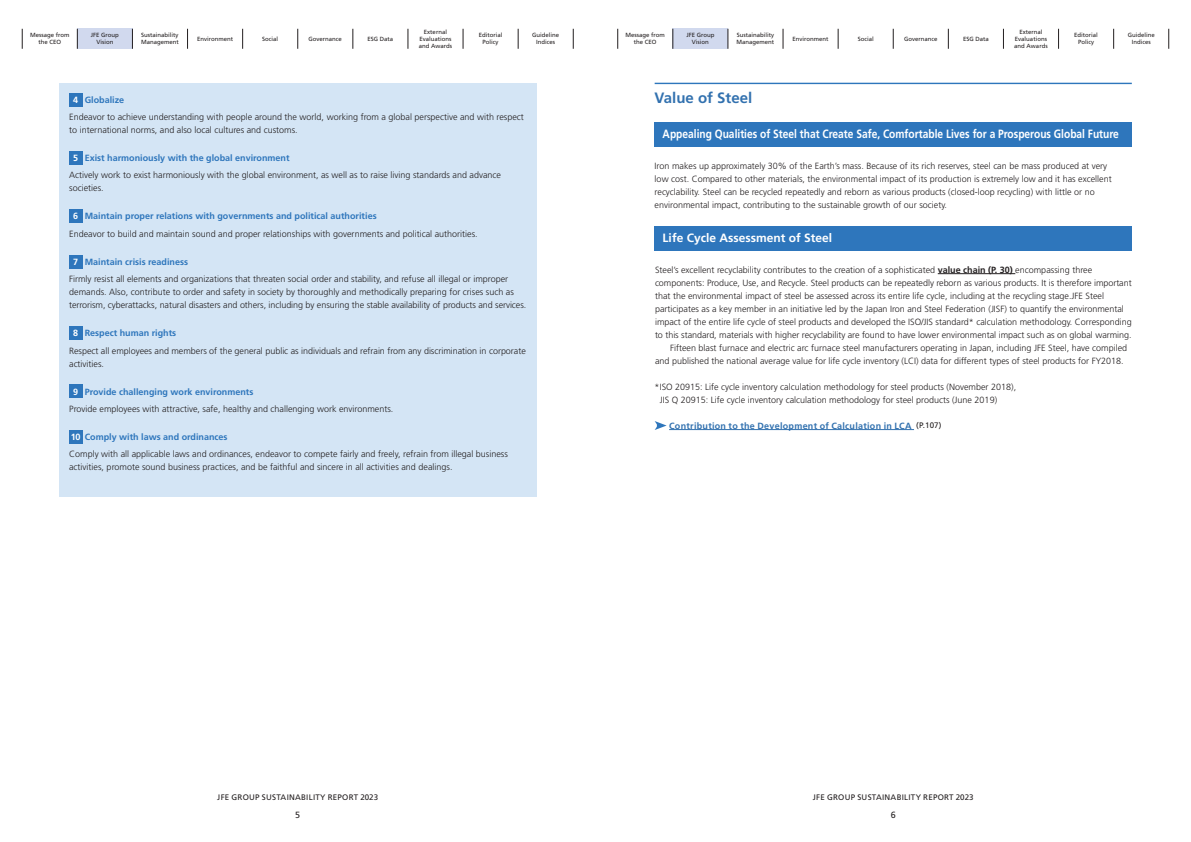
<style>
.page{position:relative;width:1191px;height:842px;background:#fff}
.page>*{position:absolute;margin:0;border:0;box-sizing:border-box;transform-origin:0 0}
.t1{font:700 15px "Frutiger";color:#3271af}
.t2{font:700 12px "Frutiger";color:#fff;scale:.85 1}
.t3{font:700 12px "Frutiger";color:#fff}
.t4{font:300 9px/17.4px "Frutiger";color:#231f20}
.t5{font:700 9px "Frutiger";letter-spacing:.03em;color:#3271af}
.t6{font:9px "Frutiger";color:#231f20}
.t7{font:8px "Frutiger";letter-spacing:.03em;color:#231f20}
.t8{font:6px/7px "Frutiger";color:#231f20;text-align:center}
.s1{font-weight:700;color:#fff}
.s2{font-weight:700;color:#2e76bc}
.s3{font-weight:700}
.s4{font-weight:400;font-size:8px;color:#231f20}
</style>
<div class="page">
<div style="left:77px;top:29px;width:55px;height:20px;background:#d1d9ee"></div>
<svg style="left:22px;top:29px;width:1px;height:20px"></svg>
<svg style="left:77px;top:29px;width:1px;height:20px"></svg>
<svg style="left:132px;top:29px;width:1px;height:20px"></svg>
<svg style="left:187px;top:29px;width:1px;height:20px"></svg>
<svg style="left:242px;top:29px;width:1px;height:20px"></svg>
<svg style="left:297px;top:29px;width:1px;height:20px"></svg>
<svg style="left:353px;top:29px;width:1px;height:20px"></svg>
<svg style="left:408px;top:29px;width:1px;height:20px"></svg>
<svg style="left:463px;top:29px;width:1px;height:20px"></svg>
<svg style="left:518px;top:29px;width:1px;height:20px"></svg>
<svg style="left:573px;top:29px;width:1px;height:20px"></svg>
<div style="left:59px;top:83px;width:477px;height:414px;background:#d4e5f5"></div>
<div style="left:69px;top:93px;width:13px;height:13px;background:#2e76bc"></div>
<div style="left:69px;top:151px;width:13px;height:13px;background:#2e76bc"></div>
<div style="left:69px;top:210px;width:13px;height:13px;background:#2e76bc"></div>
<div style="left:69px;top:255px;width:13px;height:13px;background:#2e76bc"></div>
<div style="left:69px;top:326px;width:13px;height:13px;background:#2e76bc"></div>
<div style="left:69px;top:385px;width:13px;height:13px;background:#2e76bc"></div>
<div style="left:69px;top:430px;width:13px;height:13px;background:#2e76bc"></div>
<div style="left:673px;top:29px;width:55px;height:20px;background:#d1d9ee"></div>
<svg style="left:617px;top:29px;width:1px;height:20px"></svg>
<svg style="left:672px;top:29px;width:1px;height:20px"></svg>
<svg style="left:727px;top:29px;width:1px;height:20px"></svg>
<svg style="left:783px;top:29px;width:1px;height:20px"></svg>
<svg style="left:838px;top:29px;width:1px;height:20px"></svg>
<svg style="left:893px;top:29px;width:1px;height:20px"></svg>
<svg style="left:948px;top:29px;width:1px;height:20px"></svg>
<svg style="left:1003px;top:29px;width:1px;height:20px"></svg>
<svg style="left:1058px;top:29px;width:1px;height:20px"></svg>
<svg style="left:1113px;top:29px;width:1px;height:20px"></svg>
<svg style="left:1168px;top:29px;width:1px;height:20px"></svg>
<hr style="left:654px;top:83px;width:477px;height:1px;background:#2e76bc">
<div style="left:654px;top:226px;width:477px;height:24px;background:#2e76bc"></div>
<div style="left:654px;top:122px;width:477px;height:24px;background:#2e76bc"></div>
<hr style="left:669px;top:429px;width:245px;height:1px;background:#3271af">
<svg style="left:654px;top:421px;width:12px;height:9px"></svg>
<hr style="left:937px;top:273px;width:78px;height:1px;background:#231f20">
<p class="t8" style="left:30px;top:32px;width:41px">Message from the CEO</p>
<p class="t8" style="left:91px;top:32px;width:30px">JFE Group<br>Vision</p>
<p class="t8" style="left:141px;top:32px;width:39px;text-align:left">Sustainability<br>Management</p>
<p class="t8" style="left:197px;top:35px;width:38px">Environment</p>
<p class="t8" style="left:262px;top:35px;width:18px">Social</p>
<p class="t8" style="left:309px;top:35px;width:35px">Governance</p>
<p class="t8" style="left:367px;top:35px;width:27px">ESG Data</p>
<p class="t8" style="left:419px;top:28px;width:35px">External<br>Evaluations and Awards</p>
<p class="t8" style="left:479px;top:32px;width:25px">Editorial<br>Policy</p>
<p class="t8" style="left:532px;top:32px;width:29px">Guideline<br>Indices</p>
<p class="t8" style="left:625px;top:32px;width:41px">Message from the CEO</p>
<p class="t8" style="left:686px;top:32px;width:30px">JFE Group<br>Vision</p>
<p class="t8" style="left:736px;top:32px;width:39px;text-align:left">Sustainability<br>Management</p>
<p class="t8" style="left:792px;top:35px;width:38px">Environment</p>
<p class="t8" style="left:857px;top:35px;width:18px">Social</p>
<p class="t8" style="left:904px;top:35px;width:35px">Governance</p>
<p class="t8" style="left:963px;top:35px;width:27px">ESG Data</p>
<p class="t8" style="left:1014px;top:28px;width:35px">External<br>Evaluations and Awards</p>
<p class="t8" style="left:1074px;top:32px;width:25px">Editorial<br>Policy</p>
<p class="t8" style="left:1127px;top:32px;width:29px">Guideline<br>Indices</p>
<p class="t4" style="left:69px;top:91px;width:456px;text-indent:4px"><span class="s1">4</span> <span class="s2">Globalize<br></span>Endeavor to achieve understanding with people around the world, working from a global perspective and with respect</p>
<p class="t4" style="left:69px;top:121px;width:230px">to international norms, and also local cultures and customs.</p>
<p class="t4" style="left:69px;top:149px;width:433px;text-indent:4px"><span class="s1">5</span> <span class="s2">Exist harmoniously with the global environment<br></span>Actively work to exist harmoniously with the global environment, as well as to raise living standards and advance</p>
<p class="t4" style="left:69px;top:180px;width:36px">societies.</p>
<p class="t4" style="left:69px;top:208px;width:410px;text-indent:4px"><span class="s1">6</span> <span class="s2">Maintain proper relations with governments and political authorities<br></span>Endeavor to build and maintain sound and proper relationships with governments and political authorities.</p>
<p class="t4" style="left:69px;top:253px;width:440px;text-indent:4px"><span class="s1">7</span> <span class="s2">Maintain crisis readiness<br></span>Firmly resist all elements and organizations that threaten social order and stability, and refuse all illegal or improper</p>
<p class="t4" style="left:69px;top:286px;width:458px;line-height:13px">demands. Also, contribute to order and safety in society by thoroughly and methodically preparing for crises such as terrorism, cyberattacks, natural disasters and others, including by ensuring the stable availability of products and services.</p>
<p class="t4" style="left:69px;top:324px;width:458px;text-indent:4px"><span class="s1">8</span> <span class="s2">Respect human rights<br></span>Respect all employees and members of the general public as individuals and refrain from any discrimination in corporate</p>
<p class="t4" style="left:69px;top:355px;width:36px">activities.</p>
<p class="t4" style="left:69px;top:383px;width:326px;text-indent:4px"><span class="s1">9</span> <span class="s2">Provide challenging work environments<br></span>Provide employees with attractive, safe, healthy and challenging work environments.</p>
<p class="t4" style="left:69px;top:428px;width:440px"><span class="s1">10</span> <span class="s2">Comply with laws and ordinances<br></span>Comply with all applicable laws and ordinances, endeavor to compete fairly and freely, refrain from illegal business</p>
<p class="t4" style="left:69px;top:459px;width:385px">activities, promote sound business practices, and be faithful and sincere in all activities and dealings.</p>
<h1 class="t1" style="left:654px;top:89px;width:99px">Value of Steel</h1>
<h2 class="t2" style="left:662px;top:127px;width:538px">Appealing Qualities of Steel that Create Safe, Comfortable Lives for a Prosperous Global Future</h2>
<p class="t4" style="left:654px;top:159px;width:458px;line-height:13px">Iron makes up approximately 30% of the Earth’s mass. Because of its rich reserves, steel can be mass produced at very low cost. Compared to other materials, the environmental impact of its production is extremely low and it has excellent recyclability. Steel can be recycled repeatedly and reborn as various products (closed-loop recycling) with little or no environmental impact, contributing to the sustainable growth of our society.</p>
<h2 class="t3" style="left:662px;top:231px;width:171px">Life Cycle Assessment of Steel</h2>
<p class="t4" style="left:655px;top:261px;width:439px">Steel’s excellent recyclability contributes to the creation of a sophisticated <span class="s3">value chain (P. 30)</span> encompassing three</p>
<p class="t4" style="left:655px;top:274px;width:478px">components: Produce, Use, and Recycle. Steel products can be repeatedly reborn as various products. It is therefore important</p>
<p class="t4" style="left:655px;top:287px;width:450px">that the environmental impact of steel be assessed across its entire life cycle, including at the recycling stage.JFE Steel</p>
<p class="t4" style="left:655px;top:300px;width:470px">participates as a key member in an initiative led by the Japan Iron and Steel Federation (JISF) to quantify the environmental</p>
<p class="t4" style="left:655px;top:313px;width:478px">impact of the entire life cycle of steel products and developed the ISO/JIS standard* calculation methodology. Corresponding</p>
<p class="t4" style="left:655px;top:326px;width:478px">to this standard, materials with higher recyclability are found to have lower environmental impact such as on global warming.</p>
<p class="t4" style="left:670px;top:339px;width:459px">Fifteen blast furnace and electric arc furnace steel manufacturers operating in Japan, including JFE Steel, have compiled</p>
<p class="t4" style="left:655px;top:352px;width:470px">and published the national average value for life cycle inventory (LCI) data for different types of steel products for FY2018.</p>
<p class="t4" style="left:659px;top:380px;width:358px;line-height:13px;text-indent:-5px">*ISO 20915: Life cycle inventory calculation methodology for steel products (November 2018),<br>JIS Q 20915: Life cycle inventory calculation methodology for steel products (June 2019)</p>
<p class="t5" style="left:669px;top:420px;width:274px">Contribution to the Development of Calculation in LCA <span class="s4">(P.107)</span></p>
<p class="t7" style="left:217px;top:792px;width:162px">JFE GROUP SUSTAINABILITY REPORT 2023</p>
<p class="t6" style="left:295px;top:809px;width:7px">5</p>
<p class="t7" style="left:813px;top:792px;width:162px">JFE GROUP SUSTAINABILITY REPORT 2023</p>
<p class="t6" style="left:890px;top:809px;width:7px">6</p>
</div>
